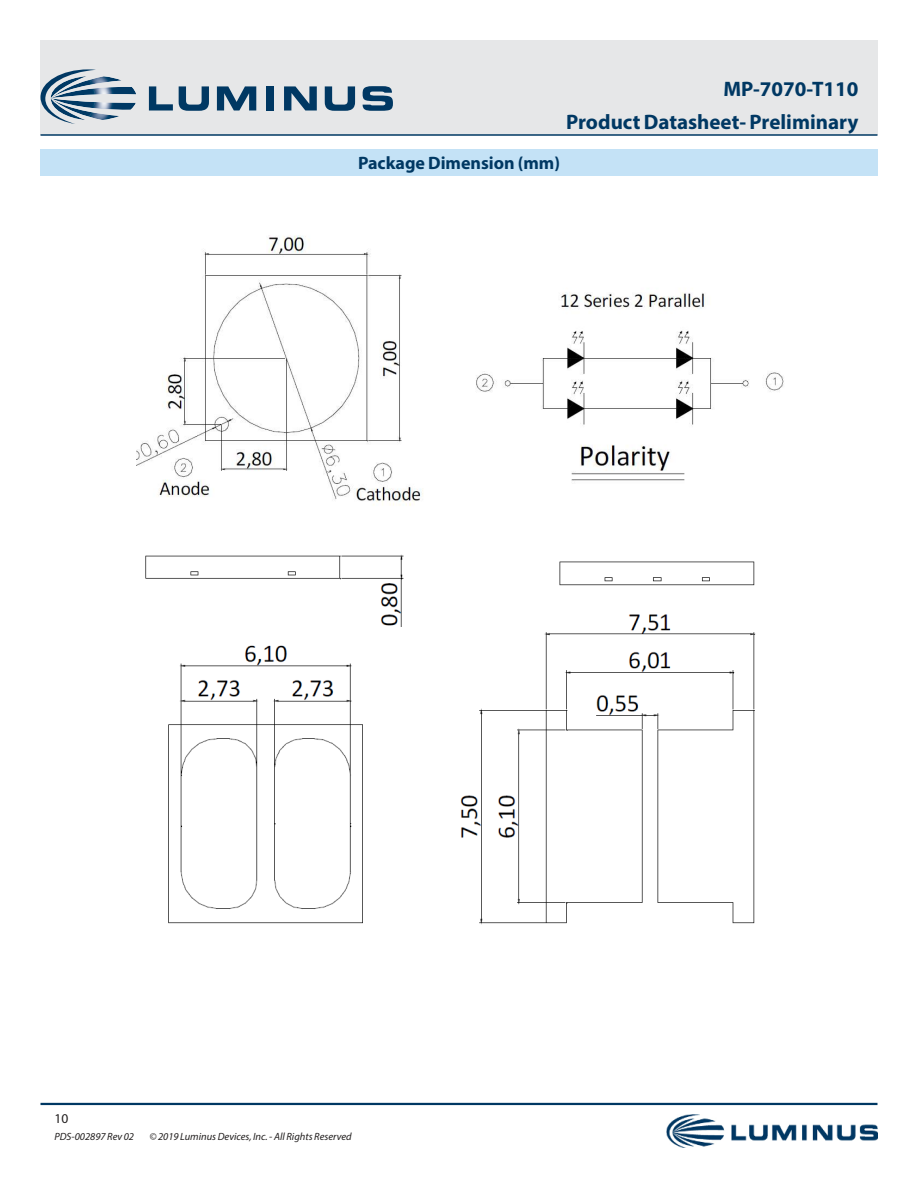
<style>
.page{position:relative;width:918px;height:1188px;background:#fff}
.page>*{position:absolute;margin:0;border:0;box-sizing:border-box;transform-origin:0 0}
.t1{font:700 21px/33px "Myriad Pro";color:#003863;text-align:right}
.t2{font:700 18px "Myriad Pro";color:#003863}
.t3{font:13.5px "Myriad Pro";color:#221f1f}
.t4{font:italic 10.5px "Myriad Pro";color:#221f1f}
</style>
<div class="page">
<div style="left:41px;top:40px;width:837px;height:95px;background:#e6e7e8"></div>
<hr style="left:41px;top:1103px;width:837px;height:2px;background:#003863">
<hr style="left:41px;top:134px;width:837px;height:2px;background:#003863">
<div style="left:41px;top:149px;width:837px;height:27px;background:#c4e2f6"></div>
<img style="left:96px;top:102px;width:7px;height:18px">
<svg style="left:40px;top:69px;width:56px;height:55px"></svg>
<svg style="left:149px;top:86px;width:24px;height:25px"></svg>
<svg style="left:179px;top:86px;width:30px;height:25px"></svg>
<svg style="left:217px;top:86px;width:39px;height:25px"></svg>
<div style="left:266px;top:86px;width:8px;height:25px;background:#003863"></div>
<svg style="left:284px;top:86px;width:33px;height:25px"></svg>
<svg style="left:325px;top:86px;width:30px;height:25px"></svg>
<svg style="left:363px;top:86px;width:30px;height:25px"></svg>
<img style="left:666px;top:1115px;width:212px;height:33px">
<img style="left:136px;top:235px;width:648px;height:271px">
<img style="left:145px;top:554px;width:611px;height:371px">
<h1 class="t1" style="left:566px;top:74px;width:294px">MP-7070-T110<br>Product Datasheet- Preliminary</h1>
<h2 class="t2" style="left:358px;top:156px;width:203px">Package Dimension (mm)</h2>
<p class="t3" style="left:54px;top:1113px;width:15px">10</p>
<p class="t4" style="left:54px;top:1132px;width:81px">PDS-002897 Rev 02</p>
<p class="t4" style="left:149px;top:1132px;width:204px">© 2019 Luminus Devices, Inc. - All Rights Reserved</p>
</div>
